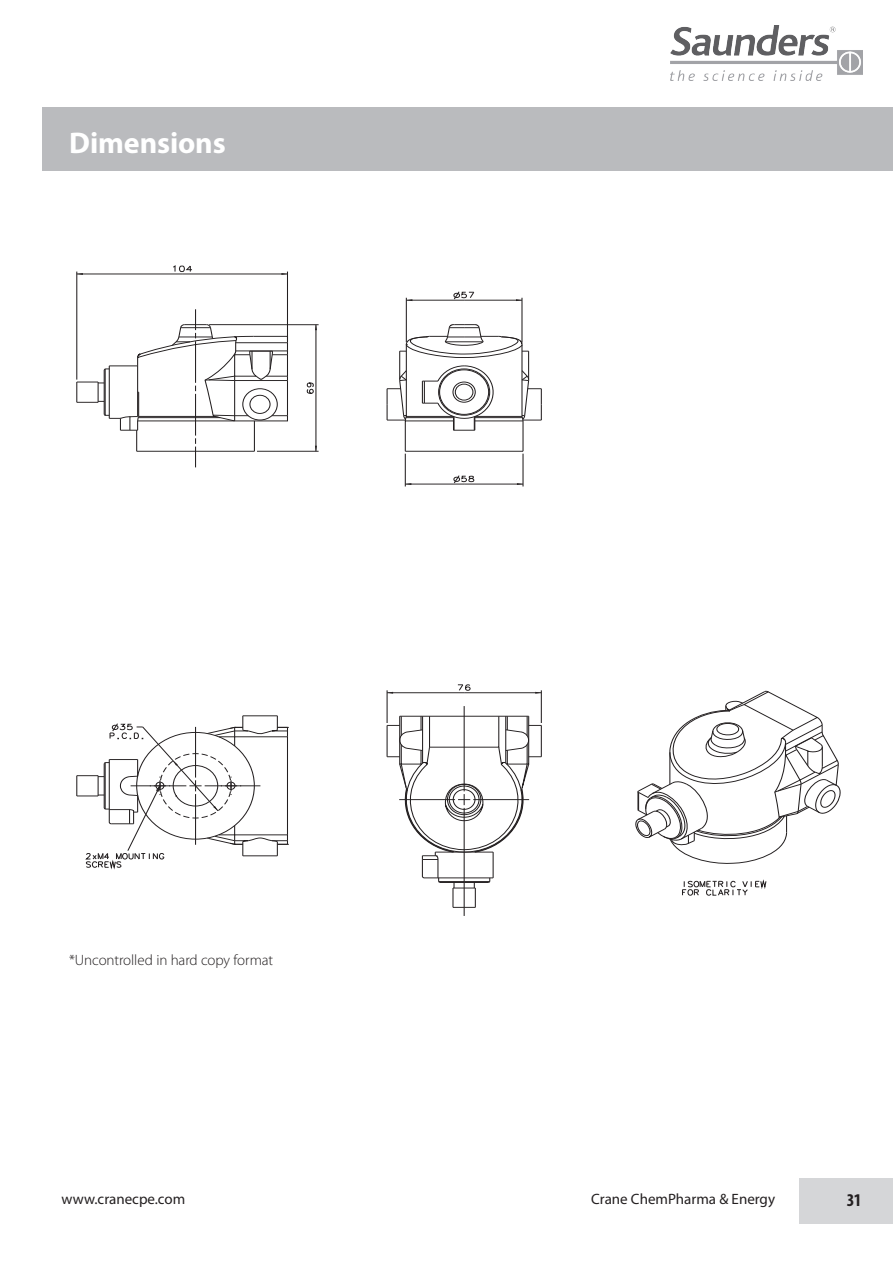
<style>
.page{position:relative;width:893px;height:1263px;background:#fff}
.page>*{position:absolute;margin:0;border:0;box-sizing:border-box;transform-origin:0 0}
.t1{font:700 30px "Myriad Pro";letter-spacing:-.005em;color:#fff}
.t2{font:700 condensed 18px "Myriad Pro";color:#231f20}
.t3{font:15px "Myriad Pro";color:#231f20}
.t4{font:300 15px "Myriad Pro";letter-spacing:-.005em;color:#231f20}
</style>
<div class="page">
<img style="left:671px;top:26px;width:191px;height:54px">
<div style="left:43px;top:107px;width:850px;height:64px;background:#babbbe"></div>
<div style="left:799px;top:1178px;width:94px;height:45px;background:#d5d6d8"></div>
<svg style="left:387px;top:324px;width:155px;height:128px"></svg>
<hr style="left:541px;top:725px;width:1px;height:32px;background:#231f20">
<svg style="left:635px;top:691px;width:206px;height:173px"></svg>
<svg style="left:76px;top:309px;width:212px;height:158px"></svg>
<hr style="left:287px;top:272px;width:1px;height:68px;background:#231f20">
<hr style="left:76px;top:272px;width:1px;height:108px;background:#231f20">
<hr style="left:182px;top:274px;width:105px;height:1px;background:#231f20">
<hr style="left:77px;top:274px;width:105px;height:1px;background:#231f20">
<svg style="left:281px;top:273px;width:6px;height:2px"></svg>
<svg style="left:77px;top:273px;width:6px;height:2px"></svg>
<svg style="left:173px;top:265px;width:19px;height:7px"></svg>
<hr style="left:209px;top:324px;width:110px;height:1px;background:#231f20">
<hr style="left:257px;top:451px;width:62px;height:1px;background:#231f20">
<hr style="left:316px;top:325px;width:1px;height:63px;background:#231f20">
<hr style="left:316px;top:388px;width:1px;height:63px;background:#231f20">
<svg style="left:307px;top:382px;width:7px;height:12px"></svg>
<hr style="left:406px;top:298px;width:1px;height:44px;background:#231f20">
<hr style="left:522px;top:298px;width:1px;height:44px;background:#231f20">
<hr style="left:406px;top:300px;width:58px;height:1px;background:#231f20">
<hr style="left:464px;top:300px;width:58px;height:1px;background:#231f20">
<svg style="left:453px;top:291px;width:22px;height:9px"></svg>
<hr style="left:405px;top:454px;width:1px;height:32px;background:#231f20">
<hr style="left:523px;top:454px;width:1px;height:32px;background:#231f20">
<hr style="left:405px;top:484px;width:59px;height:1px;background:#231f20">
<hr style="left:464px;top:484px;width:59px;height:1px;background:#231f20">
<svg style="left:405px;top:483px;width:6px;height:2px"></svg>
<svg style="left:453px;top:475px;width:21px;height:9px"></svg>
<hr style="left:243px;top:715px;width:34px;height:1px;background:#231f20">
<svg style="left:76px;top:716px;width:212px;height:154px"></svg>
<hr style="left:387px;top:690px;width:1px;height:33px;background:#231f20">
<hr style="left:541px;top:690px;width:1px;height:33px;background:#231f20">
<hr style="left:387px;top:692px;width:77px;height:1px;background:#231f20">
<hr style="left:464px;top:692px;width:77px;height:1px;background:#231f20">
<svg style="left:458px;top:684px;width:13px;height:7px"></svg>
<svg style="left:682px;top:879px;width:85px;height:17px"></svg>
<svg style="left:387px;top:716px;width:154px;height:192px"></svg>
<hr style="left:473px;top:799px;width:56px;height:1px;background:#231f20">
<hr style="left:464px;top:706px;width:1px;height:85px;background:#231f20">
<hr style="left:399px;top:799px;width:56px;height:1px;background:#231f20">
<hr style="left:464px;top:808px;width:1px;height:108px;background:#231f20">
<h1 class="t1" style="left:69px;top:126px;width:158px">Dimensions</h1>
<p class="t4" style="left:69px;top:951px;width:206px">*Uncontrolled in hard copy format</p>
<p class="t3" style="left:62px;top:1191px;width:125px">www.cranecpe.com</p>
<p class="t3" style="left:591px;top:1190px;width:185px">Crane ChemPharma &amp; Energy</p>
<p class="t2" style="left:847px;top:1190px;width:16px">31</p>
</div>
